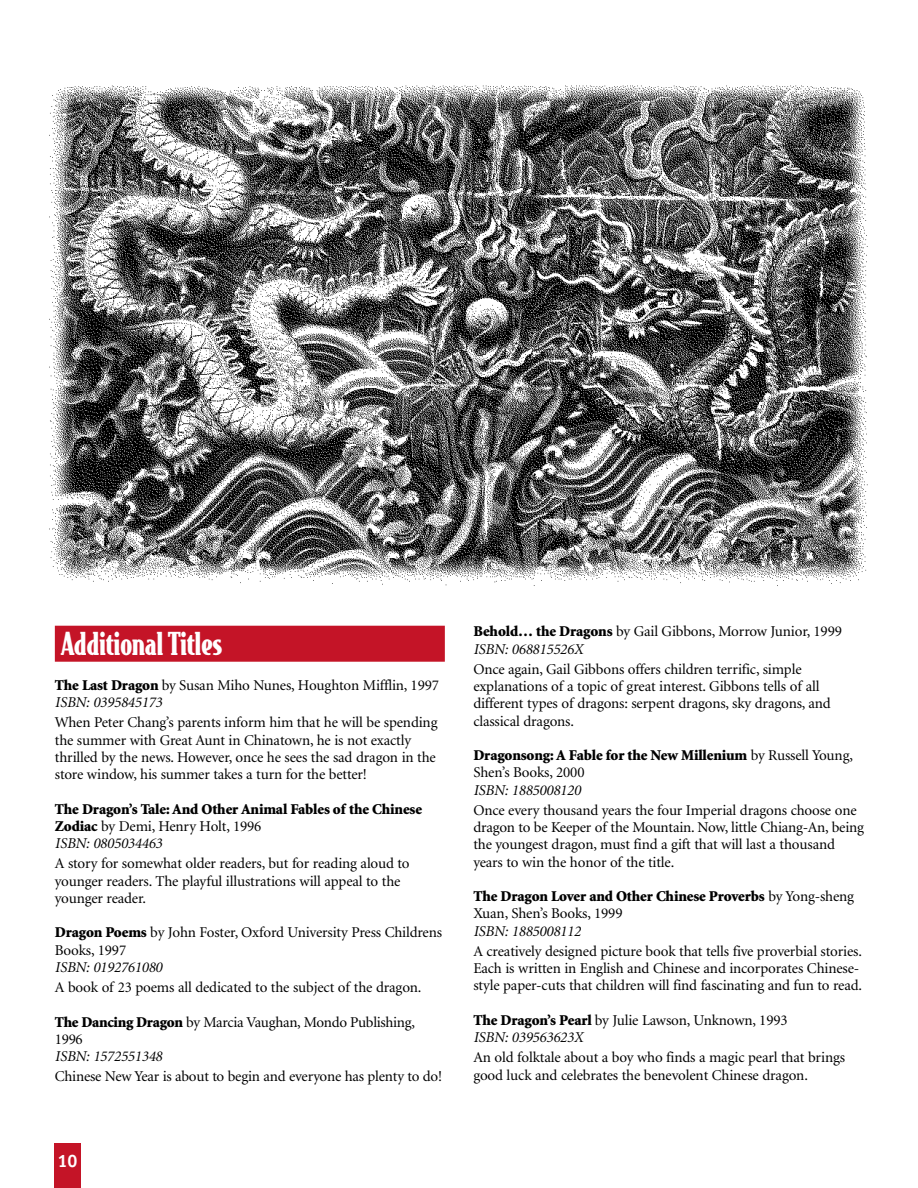
<style>
.page{position:relative;width:918px;height:1188px;background:#fff}
.page>*{position:absolute;margin:0;border:0;box-sizing:border-box;transform-origin:0 0}
.t1{font:900 30px "Bodega Serif";letter-spacing:-.01em;color:#fff}
.t2{font:700 18px "Officina Sans";color:#fff}
.t3{font:15px/17.2px "Minion";letter-spacing:-.01em;color:#000}
.t4{font:900 15px/17.2px "Minion";letter-spacing:-.01em;color:#000}
.t5{font:italic 15px "Minion";letter-spacing:-.01em;color:#000}
.s1{font-weight:900}
.s2{font-style:italic}
.s3{font-weight:400}
.s4{font-weight:400;font-style:italic}
</style>
<div class="page">
<img style="left:49px;top:85px;width:819px;height:501px">
<div style="left:54px;top:1143px;width:27px;height:45px;background:#c41427"></div>
<div style="left:55px;top:626px;width:390px;height:36px;background:#c41427"></div>
<h1 class="t1" style="left:61px;top:630px;width:163px">Additional Titles</h1>
<p class="t3" style="left:55px;top:678px;width:386px"><span class="s1">The Last Dragon</span> by Susan Miho Nunes, Houghton Mifflin, 1997<br><span class="s2">ISBN: 0395845173</span></p>
<p class="t3" style="left:55px;top:715px;width:384px">When Peter Chang’s parents inform him that he will be spending the summer with Great Aunt in Chinatown, he is not exactly thrilled by the news. However, once he sees the sad dragon in the store window, his summer takes a turn for the better!</p>
<p class="t4" style="left:55px;top:801px;width:369px">The Dragon’s Tale: And Other Animal Fables of the Chinese<br>Zodiac <span class="s3">by Demi, Henry Holt, 1996<br></span><span class="s4">ISBN: 0805034463</span></p>
<p class="t3" style="left:55px;top:856px;width:356px">A story for somewhat older readers, but for reading aloud to younger readers. The playful illustrations will appeal to the younger reader.</p>
<p class="t3" style="left:55px;top:925px;width:389px"><span class="s1">Dragon Poems</span> by John Foster, Oxford University Press Childrens<br>Books, 1997</p>
<p class="t5" style="left:55px;top:961px;width:109px">ISBN: 0192761080</p>
<p class="t3" style="left:55px;top:980px;width:368px">A book of 23 poems all dedicated to the subject of the dragon.</p>
<p class="t3" style="left:55px;top:1014px;width:362px"><span class="s1">The Dancing Dragon</span> by Marcia Vaughan, Mondo Publishing,<br>1996</p>
<p class="t5" style="left:55px;top:1050px;width:109px">ISBN: 1572551348</p>
<p class="t3" style="left:55px;top:1069px;width:389px">Chinese New Year is about to begin and everyone has plenty to do!</p>
<p class="t2" style="left:57px;top:1153px;width:22px">10</p>
<p class="t3" style="left:473px;top:624px;width:370px"><span class="s1">Behold… the Dragons</span> by Gail Gibbons, Morrow Junior, 1999<br><span class="s2">ISBN: 068815526X</span></p>
<p class="t3" style="left:473px;top:662px;width:359px">Once again, Gail Gibbons offers children terrific, simple explanations of a topic of great interest. Gibbons tells of all different types of dragons: serpent dragons, sky dragons, and classical dragons.</p>
<p class="t4" style="left:473px;top:748px;width:381px">Dragonsong: A Fable for the New Millenium <span class="s3">by Russell Young,<br>Shen’s Books, 2000</span></p>
<p class="t5" style="left:473px;top:784px;width:109px">ISBN: 1885008120</p>
<p class="t3" style="left:473px;top:803px;width:392px">Once every thousand years the four Imperial dragons choose one dragon to be Keeper of the Mountain. Now, little Chiang-An, being the youngest dragon, must find a gift that will last a thousand years to win the honor of the title.</p>
<p class="t4" style="left:473px;top:889px;width:382px">The Dragon Lover and Other Chinese Proverbs <span class="s3">by Yong-sheng<br>Xuan, Shen’s Books, 1999</span></p>
<p class="t5" style="left:473px;top:925px;width:109px">ISBN: 1885008112</p>
<p class="t3" style="left:473px;top:944px;width:390px">A creatively designed picture book that tells five proverbial stories.<br>Each is written in English and Chinese and incorporates Chinese&shy;style paper-cuts that children will find fascinating and fun to read.</p>
<p class="t3" style="left:473px;top:1013px;width:316px"><span class="s1">The Dragon’s Pearl</span> by Julie Lawson, Unknown, 1993<br><span class="s2">ISBN: 039563623X</span></p>
<p class="t3" style="left:473px;top:1050px;width:373px">An old folktale about a boy who finds a magic pearl that brings good luck and celebrates the benevolent Chinese dragon.</p>
</div>
